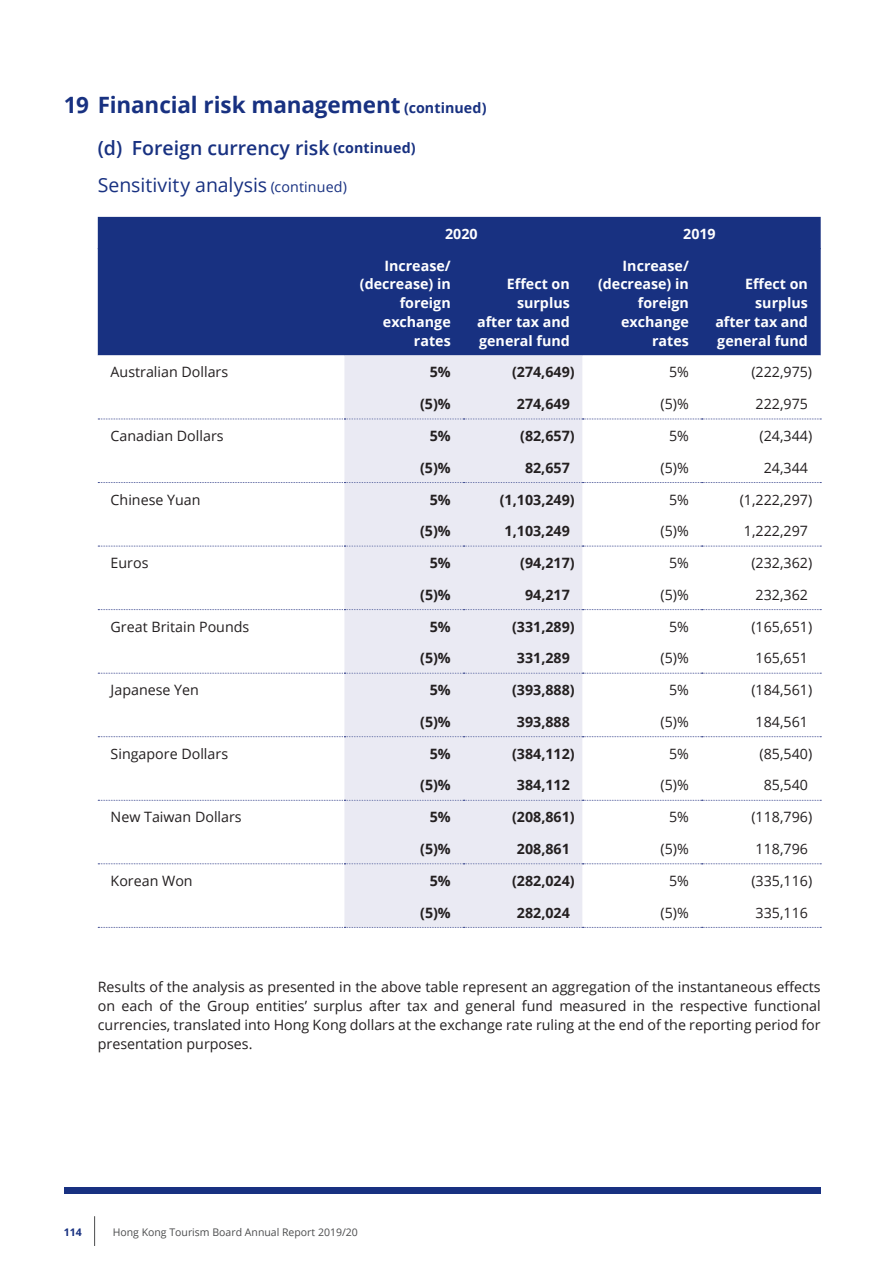
<style>
.page{position:relative;width:893px;height:1263px;background:#fff}
.page>*{position:absolute;margin:0;border:0;box-sizing:border-box;transform-origin:0 0}
.t1{font:700 22.5px "Open Sans";letter-spacing:-.01em;color:#183181}
.t2{font:600 19.5px/37px "Open Sans";color:#183181}
.t3{font:14.25px/18.8px "Open Sans";color:#231f20;text-align:justify}
.t4{font:700 14.25px "Open Sans";color:#231f20}
.t5{font:700 14.25px/18.8px "Open Sans";color:#fff;text-align:right}
.t6{font:10.5px "Open Sans";color:#4b4c4d}
.t7{font:700 10.5px "Open Sans";color:#183181}
.s1{font-size:14.25px}
.s2{font-weight:700;font-size:14.25px}
.s3{font-weight:400}
.s4{font-weight:400;font-size:14.25px}
</style>
<div class="page">
<div style="left:98px;top:217px;width:723px;height:138px;background:#183181"></div>
<svg style="left:98px;top:355px;width:246px;height:572px"></svg>
<div style="left:344px;top:355px;width:239px;height:572px;background:#eaeaf3"></div>
<svg style="left:583px;top:355px;width:238px;height:572px"></svg>
<svg style="left:98px;top:419px;width:723px;height:1px"></svg>
<hr style="left:98px;top:248px;width:246px;height:1px;background:#183181">
<svg style="left:98px;top:482px;width:723px;height:1px"></svg>
<svg style="left:98px;top:546px;width:723px;height:1px"></svg>
<svg style="left:98px;top:609px;width:723px;height:1px"></svg>
<svg style="left:98px;top:673px;width:723px;height:1px"></svg>
<svg style="left:98px;top:736px;width:723px;height:1px"></svg>
<svg style="left:98px;top:800px;width:723px;height:1px"></svg>
<svg style="left:98px;top:863px;width:723px;height:1px"></svg>
<hr style="left:344px;top:248px;width:119px;height:1px;background:#183181">
<hr style="left:463px;top:248px;width:120px;height:1px;background:#183181">
<hr style="left:583px;top:248px;width:119px;height:1px;background:#183181">
<hr style="left:702px;top:248px;width:119px;height:1px;background:#183181">
<svg style="left:98px;top:927px;width:723px;height:1px"></svg>
<hr style="left:94px;top:1216px;width:1px;height:30px;background:#4b4c4d">
<div style="left:64px;top:1187px;width:757px;height:7px;background:#183181"></div>
<h1 class="t1" style="left:64px;top:89px;width:424px">19 Financial risk management <span class="s1">(continued)</span></h1>
<h2 class="t2" style="left:98px;top:129px;width:319px">(d) Foreign currency risk <span class="s2">(continued)<br></span><span class="s3">Sensitivity analysis</span> <span class="s4">(continued)</span></h2>
<p class="t5" style="left:445px;top:224px;width:34px">2020</p>
<p class="t5" style="left:683px;top:224px;width:34px">2019</p>
<p class="t5" style="left:360px;top:256px;width:92px">Increase/ (decrease) in foreign exchange rates</p>
<p class="t5" style="left:598px;top:256px;width:92px">Increase/ (decrease) in foreign exchange rates</p>
<p class="t5" style="left:477px;top:274px;width:94px">Effect on surplus<br>after tax and general fund</p>
<p class="t5" style="left:715px;top:274px;width:94px">Effect on surplus<br>after tax and general fund</p>
<p class="t3" style="left:111px;top:363px;width:119px">Australian Dollars</p>
<p class="t4" style="left:430px;top:362px;width:22px">5%</p>
<p class="t4" style="left:512px;top:362px;width:64px">(274,649)</p>
<p class="t3" style="left:669px;top:363px;width:21px">5%</p>
<p class="t3" style="left:751px;top:363px;width:62px">(222,975)</p>
<p class="t4" style="left:420px;top:394px;width:32px">(5)%</p>
<p class="t4" style="left:517px;top:394px;width:54px">274,649</p>
<p class="t3" style="left:661px;top:394px;width:30px">(5)%</p>
<p class="t3" style="left:756px;top:394px;width:54px">222,975</p>
<p class="t3" style="left:111px;top:426px;width:115px">Canadian Dollars</p>
<p class="t4" style="left:430px;top:426px;width:22px">5%</p>
<p class="t4" style="left:520px;top:426px;width:56px">(82,657)</p>
<p class="t3" style="left:669px;top:426px;width:21px">5%</p>
<p class="t3" style="left:759px;top:426px;width:54px">(24,344)</p>
<p class="t4" style="left:420px;top:457px;width:32px">(5)%</p>
<p class="t4" style="left:525px;top:457px;width:46px">82,657</p>
<p class="t3" style="left:661px;top:458px;width:30px">(5)%</p>
<p class="t3" style="left:764px;top:458px;width:46px">24,344</p>
<p class="t3" style="left:111px;top:490px;width:91px">Chinese Yuan</p>
<p class="t4" style="left:430px;top:489px;width:22px">5%</p>
<p class="t4" style="left:500px;top:489px;width:76px">(1,103,249)</p>
<p class="t3" style="left:669px;top:490px;width:21px">5%</p>
<p class="t3" style="left:740px;top:490px;width:74px">(1,222,297)</p>
<p class="t4" style="left:420px;top:521px;width:32px">(5)%</p>
<p class="t4" style="left:505px;top:521px;width:67px">1,103,249</p>
<p class="t3" style="left:661px;top:521px;width:30px">(5)%</p>
<p class="t3" style="left:744px;top:521px;width:66px">1,222,297</p>
<p class="t3" style="left:111px;top:553px;width:39px">Euros</p>
<p class="t4" style="left:430px;top:553px;width:22px">5%</p>
<p class="t4" style="left:520px;top:553px;width:56px">(94,217)</p>
<p class="t3" style="left:669px;top:553px;width:21px">5%</p>
<p class="t3" style="left:751px;top:553px;width:62px">(232,362)</p>
<p class="t4" style="left:420px;top:585px;width:32px">(5)%</p>
<p class="t4" style="left:525px;top:585px;width:46px">94,217</p>
<p class="t3" style="left:661px;top:585px;width:30px">(5)%</p>
<p class="t3" style="left:756px;top:585px;width:54px">232,362</p>
<p class="t3" style="left:111px;top:617px;width:140px">Great Britain Pounds</p>
<p class="t4" style="left:430px;top:616px;width:22px">5%</p>
<p class="t4" style="left:512px;top:616px;width:64px">(331,289)</p>
<p class="t3" style="left:669px;top:617px;width:21px">5%</p>
<p class="t3" style="left:751px;top:617px;width:62px">(165,651)</p>
<p class="t4" style="left:420px;top:648px;width:32px">(5)%</p>
<p class="t4" style="left:517px;top:648px;width:54px">331,289</p>
<p class="t3" style="left:661px;top:648px;width:30px">(5)%</p>
<p class="t3" style="left:756px;top:648px;width:54px">165,651</p>
<p class="t3" style="left:111px;top:680px;width:90px">Japanese Yen</p>
<p class="t4" style="left:430px;top:680px;width:22px">5%</p>
<p class="t4" style="left:512px;top:680px;width:64px">(393,888)</p>
<p class="t3" style="left:669px;top:680px;width:21px">5%</p>
<p class="t3" style="left:751px;top:680px;width:62px">(184,561)</p>
<p class="t4" style="left:420px;top:712px;width:32px">(5)%</p>
<p class="t4" style="left:517px;top:712px;width:54px">393,888</p>
<p class="t3" style="left:661px;top:712px;width:30px">(5)%</p>
<p class="t3" style="left:756px;top:712px;width:54px">184,561</p>
<p class="t3" style="left:111px;top:744px;width:119px">Singapore Dollars</p>
<p class="t4" style="left:430px;top:743px;width:22px">5%</p>
<p class="t4" style="left:512px;top:743px;width:64px">(384,112)</p>
<p class="t3" style="left:669px;top:744px;width:21px">5%</p>
<p class="t3" style="left:759px;top:744px;width:54px">(85,540)</p>
<p class="t4" style="left:420px;top:775px;width:32px">(5)%</p>
<p class="t4" style="left:517px;top:775px;width:54px">384,112</p>
<p class="t3" style="left:661px;top:775px;width:30px">(5)%</p>
<p class="t3" style="left:764px;top:775px;width:46px">85,540</p>
<p class="t3" style="left:111px;top:807px;width:133px">New Taiwan Dollars</p>
<p class="t4" style="left:430px;top:807px;width:22px">5%</p>
<p class="t4" style="left:512px;top:807px;width:64px">(208,861)</p>
<p class="t3" style="left:669px;top:807px;width:21px">5%</p>
<p class="t3" style="left:751px;top:807px;width:62px">(118,796)</p>
<p class="t4" style="left:420px;top:839px;width:32px">(5)%</p>
<p class="t4" style="left:517px;top:839px;width:54px">208,861</p>
<p class="t3" style="left:661px;top:839px;width:30px">(5)%</p>
<p class="t3" style="left:756px;top:839px;width:54px">118,796</p>
<p class="t3" style="left:111px;top:871px;width:84px">Korean Won</p>
<p class="t4" style="left:430px;top:870px;width:22px">5%</p>
<p class="t4" style="left:512px;top:870px;width:64px">(282,024)</p>
<p class="t3" style="left:669px;top:871px;width:21px">5%</p>
<p class="t3" style="left:751px;top:871px;width:62px">(335,116)</p>
<p class="t4" style="left:420px;top:902px;width:32px">(5)%</p>
<p class="t4" style="left:517px;top:902px;width:54px">282,024</p>
<p class="t3" style="left:661px;top:902px;width:30px">(5)%</p>
<p class="t3" style="left:756px;top:902px;width:54px">335,116</p>
<p class="t3" style="left:98px;top:977px;width:724px">Results of the analysis as presented in the above table represent an aggregation of the instantaneous effects on each of the Group entities’ surplus after tax and general fund measured in the respective functional currencies, translated into Hong Kong dollars at the exchange rate ruling at the end of the reporting period for presentation purposes.</p>
<p class="t7" style="left:64px;top:1224px;width:19px">114</p>
<p class="t6" style="left:113px;top:1224px;width:247px">Hong Kong Tourism Board Annual Report 2019/20</p>
</div>
